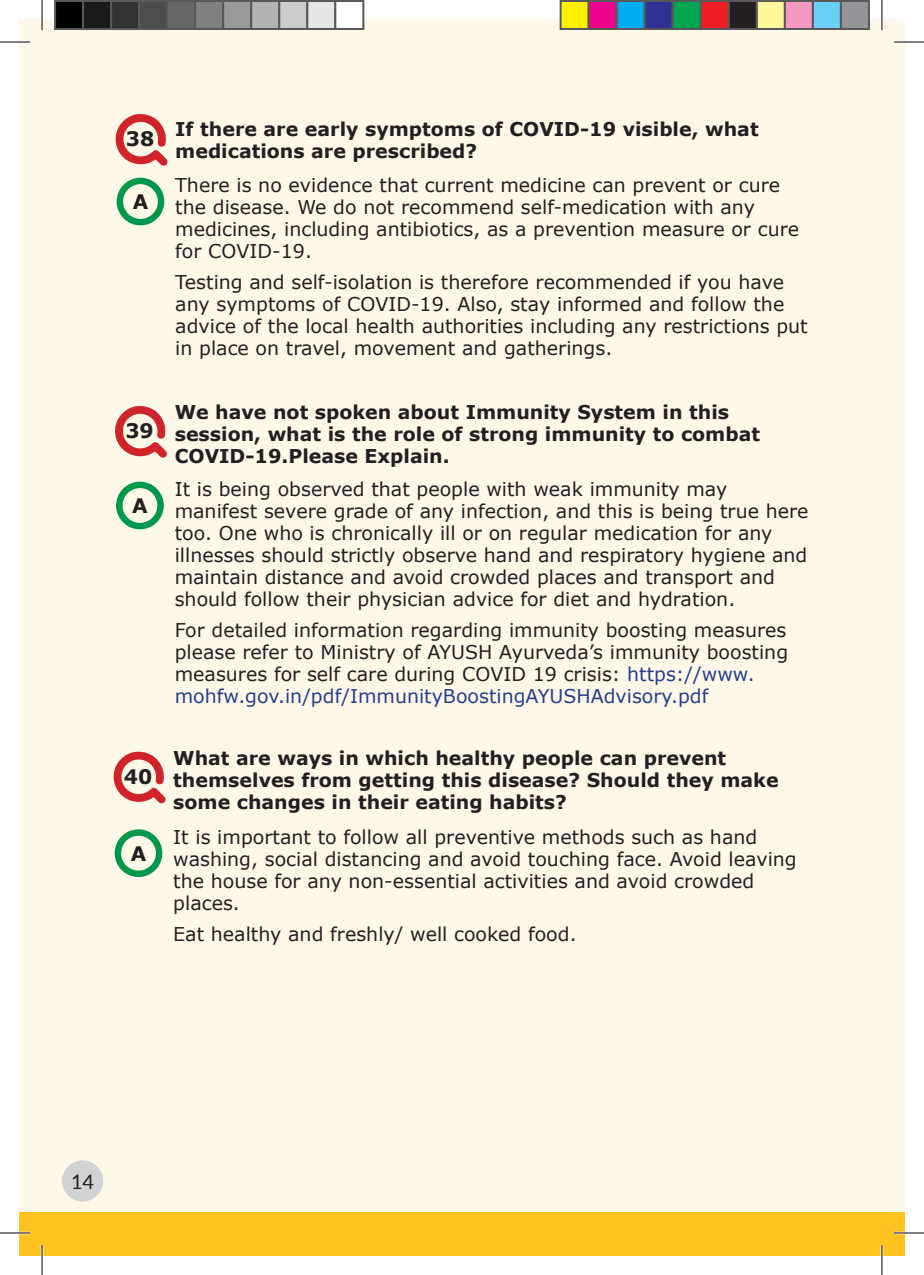
<style>
.page{position:relative;width:924px;height:1275px;background:#fff}
.page>*{position:absolute;margin:0;border:0;box-sizing:border-box;transform-origin:0 0}
.t1{font:700 20px "Verdana";color:#231f20}
.t2{font:20px "Lato";color:#231f20}
.main_answer_text{font:19px/22px "Verdana";color:#231f20}
.main_ques_text_copy{font:700 19px/22px "Verdana";color:#231f20}
.s1{color:#253f8e}
</style>
<div class="page">
<div style="left:20px;top:1212px;width:861px;height:43px;background:#fec221"></div>
<div style="left:20px;top:19px;width:861px;height:1193px;background:#fef8e8"></div>
<div style="left:881px;top:1212px;width:23px;height:43px;background:#fec221"></div>
<div style="left:881px;top:19px;width:23px;height:1193px;background:#fef8e8"></div>
<div style="left:62px;top:1160px;width:41px;height:41px;background:#d1d2d4;border-radius:50%"></div>
<svg style="left:115px;top:114px;width:53px;height:52px"></svg>
<div style="left:117px;top:178px;width:47px;height:47px;border:6px solid #00984a;border-radius:50%"></div>
<svg style="left:115px;top:406px;width:52px;height:52px"></svg>
<div style="left:116px;top:482px;width:48px;height:47px;border:6px solid #00984a;border-radius:50%"></div>
<svg style="left:113px;top:751px;width:53px;height:53px"></svg>
<div style="left:115px;top:829px;width:47px;height:48px;border:6px solid #00984a;border-radius:50%"></div>
<hr style="left:0;top:41px;width:30px;height:2px;background:#fff">
<hr style="left:893px;top:41px;width:30px;height:2px;background:#fff">
<hr style="left:0;top:1231px;width:30px;height:3px;background:#fff">
<hr style="left:893px;top:1231px;width:30px;height:3px;background:#fff">
<hr style="left:41px;top:0;width:2px;height:30px;background:#fff">
<hr style="left:41px;top:1245px;width:2px;height:30px;background:#fff">
<hr style="left:880px;top:0;width:2px;height:30px;background:#fff">
<hr style="left:880px;top:1245px;width:2px;height:30px;background:#fff">
<hr style="left:0;top:42px;width:30px;height:1px;background:#000">
<hr style="left:893px;top:42px;width:30px;height:1px;background:#000">
<hr style="left:0;top:1232px;width:30px;height:1px;background:#000">
<hr style="left:893px;top:1232px;width:30px;height:1px;background:#000">
<hr style="left:42px;top:0;width:1px;height:30px;background:#000">
<hr style="left:42px;top:1245px;width:1px;height:30px;background:#000">
<hr style="left:881px;top:0;width:1px;height:30px;background:#000">
<hr style="left:881px;top:1245px;width:1px;height:30px;background:#000">
<div style="left:55px;top:1px;width:28px;height:28px;background:#000"></div>
<div style="left:54px;top:0;width:30px;height:30px;border:2px solid #595959"></div>
<div style="left:83px;top:1px;width:28px;height:28px;background:#1a1a1a"></div>
<div style="left:82px;top:0;width:30px;height:30px;border:2px solid #595959"></div>
<div style="left:111px;top:1px;width:28px;height:28px;background:#333"></div>
<div style="left:110px;top:0;width:30px;height:30px;border:2px solid #595959"></div>
<div style="left:139px;top:1px;width:28px;height:28px;background:#4d4d4d"></div>
<div style="left:138px;top:0;width:30px;height:30px;border:2px solid #595959"></div>
<div style="left:167px;top:1px;width:28px;height:28px;background:#666"></div>
<div style="left:166px;top:0;width:30px;height:30px;border:2px solid #595959"></div>
<div style="left:195px;top:1px;width:28px;height:28px;background:#808080"></div>
<div style="left:194px;top:0;width:30px;height:30px;border:2px solid #595959"></div>
<div style="left:223px;top:1px;width:28px;height:28px;background:#999"></div>
<div style="left:222px;top:0;width:30px;height:30px;border:2px solid #595959"></div>
<div style="left:251px;top:1px;width:28px;height:28px;background:#b3b3b3"></div>
<div style="left:250px;top:0;width:30px;height:30px;border:2px solid #595959"></div>
<div style="left:279px;top:1px;width:28px;height:28px;background:#ccc"></div>
<div style="left:278px;top:0;width:30px;height:30px;border:2px solid #595959"></div>
<div style="left:307px;top:1px;width:28px;height:28px;background:#e6e6e6"></div>
<div style="left:306px;top:0;width:30px;height:30px;border:2px solid #595959"></div>
<div style="left:335px;top:1px;width:28px;height:28px;background:#fff"></div>
<div style="left:334px;top:0;width:30px;height:30px;border:2px solid #595959"></div>
<div style="left:560px;top:1px;width:28px;height:28px;background:#fff101"></div>
<div style="left:559px;top:0;width:30px;height:30px;border:2px solid #595959"></div>
<div style="left:588px;top:1px;width:28px;height:28px;background:#ed028c"></div>
<div style="left:587px;top:0;width:30px;height:30px;border:2px solid #595959"></div>
<div style="left:616px;top:1px;width:28px;height:28px;background:#00aeef"></div>
<div style="left:615px;top:0;width:30px;height:30px;border:2px solid #595959"></div>
<div style="left:644px;top:1px;width:28px;height:28px;background:#2e3092"></div>
<div style="left:643px;top:0;width:30px;height:30px;border:2px solid #595959"></div>
<div style="left:672px;top:1px;width:28px;height:28px;background:#00a54f"></div>
<div style="left:671px;top:0;width:30px;height:30px;border:2px solid #595959"></div>
<div style="left:700px;top:1px;width:28px;height:28px;background:#ee1d23"></div>
<div style="left:699px;top:0;width:30px;height:30px;border:2px solid #595959"></div>
<div style="left:728px;top:1px;width:28px;height:28px;background:#231f20"></div>
<div style="left:727px;top:0;width:30px;height:30px;border:2px solid #595959"></div>
<div style="left:756px;top:1px;width:28px;height:28px;background:#fff79a"></div>
<div style="left:755px;top:0;width:30px;height:30px;border:2px solid #595959"></div>
<div style="left:784px;top:1px;width:28px;height:28px;background:#f499c2"></div>
<div style="left:783px;top:0;width:30px;height:30px;border:2px solid #595959"></div>
<div style="left:812px;top:1px;width:28px;height:28px;background:#6bcff6"></div>
<div style="left:811px;top:0;width:30px;height:30px;border:2px solid #595959"></div>
<div style="left:840px;top:1px;width:28px;height:28px;background:#939598"></div>
<div style="left:839px;top:0;width:30px;height:30px;border:2px solid #595959"></div>
<p class="t1" style="left:126px;top:124px;width:30px">38</p>
<p class="t1" style="left:133px;top:188px;width:17px">A</p>
<p class="t1" style="left:125px;top:416px;width:30px">39</p>
<p class="t1" style="left:132px;top:492px;width:17px">A</p>
<p class="t1" style="left:124px;top:762px;width:30px">40</p>
<p class="t1" style="left:131px;top:839px;width:17px">A</p>
<p class="main_ques_text_copy" style="left:175px;top:117px;width:584px">If there are early symptoms of COVID-19 visible, what medications are prescribed?</p>
<p class="main_answer_text" style="left:175px;top:174px;width:625px">There is no evidence that current medicine can prevent or cure the disease. We do not recommend self-medication with any medicines, including antibiotics, as a prevention measure or cure for COVID-19.</p>
<p class="main_answer_text" style="left:175px;top:271px;width:633px">Testing and self-isolation is therefore recommended if you have any symptoms of COVID-19. Also, stay informed and follow the advice of the local health authorities including any restrictions put in place on travel, movement and gatherings.</p>
<p class="main_ques_text_copy" style="left:175px;top:400px;width:586px">We have not spoken about Immunity System in this session, what is the role of strong immunity to combat<br>COVID-19.Please Explain.</p>
<p class="main_answer_text" style="left:175px;top:478px;width:635px">It is being observed that people with weak immunity may manifest severe grade of any infection, and this is being true here too. One who is chronically ill or on regular medication for any illnesses should strictly observe hand and respiratory hygiene and maintain distance and avoid crowded places and transport and should follow their physician advice for diet and hydration.</p>
<p class="main_answer_text" style="left:175px;top:619px;width:614px">For detailed information regarding immunity boosting measures please refer to Ministry of AYUSH Ayurveda’s immunity boosting measures for self care during COVID 19 crisis: <span class="s1">https://www. mohfw.gov.in/pdf/ImmunityBoostingAYUSHAdvisory.pdf</span></p>
<p class="main_ques_text_copy" style="left:173px;top:746px;width:606px">What are ways in which healthy people can prevent themselves from getting this disease? Should they make some changes in their eating habits?</p>
<p class="main_answer_text" style="left:173px;top:825px;width:624px">It is important to follow all preventive methods such as hand washing, social distancing and avoid touching face. Avoid leaving the house for any non-essential activities and avoid crowded places.</p>
<p class="main_answer_text" style="left:173px;top:922px;width:404px">Eat healthy and freshly/ well cooked food.</p>
<p class="t2" style="left:71px;top:1167px;width:25px">14</p>
</div>
